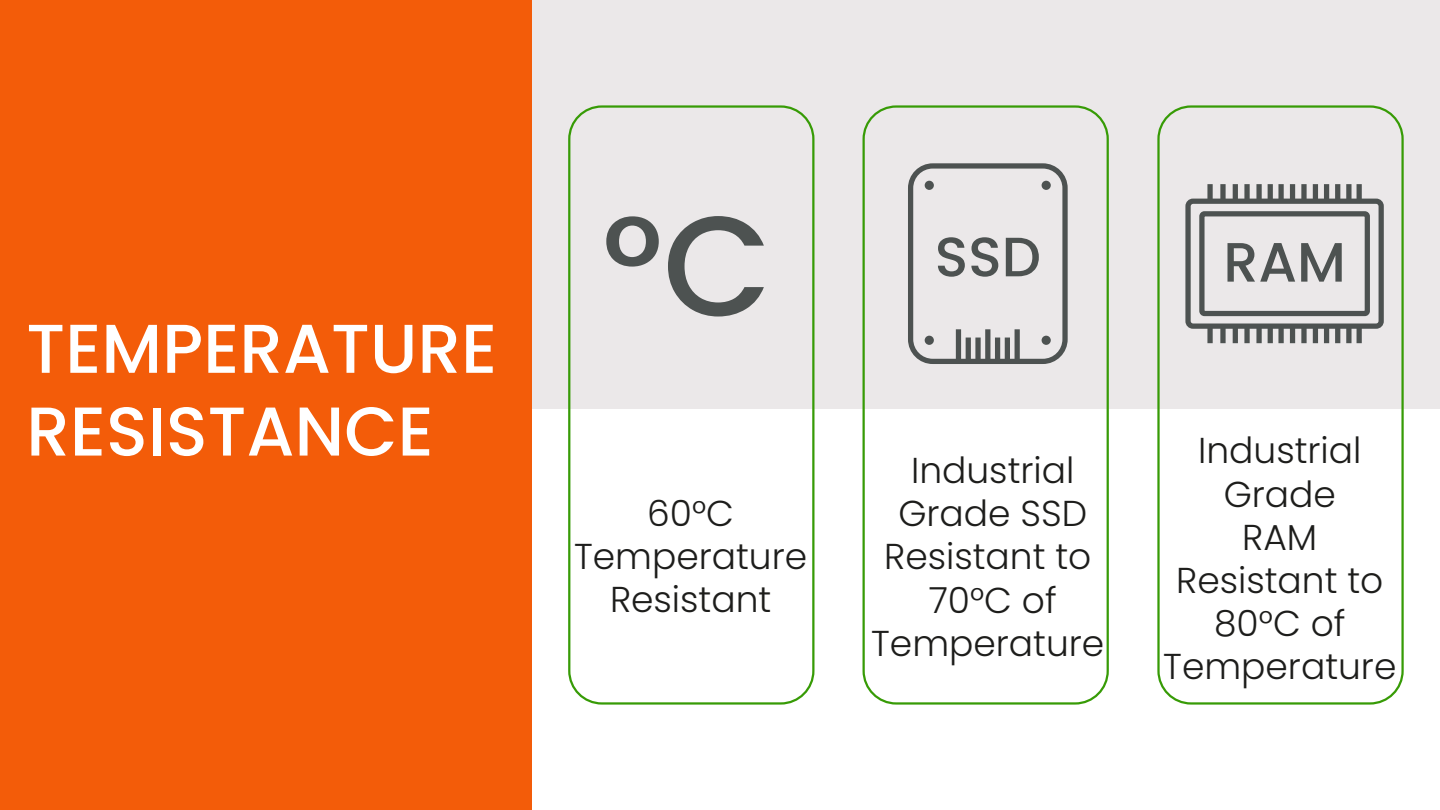
<style>
.page{position:relative;width:1440px;height:810px;background:#fff}
.page>*{position:absolute;margin:0;border:0;box-sizing:border-box;transform-origin:0 0}
.t1{font:500 141.45px "Poppins";color:#4d5251}
.t2{font:500 69px/82.8px "Poppins";color:#fff}
.t3{font:500 55.43px "Poppins";color:#4d5251}
.t4{font:300 36px/43.2px "Poppins";color:#1d1d1b;text-align:center}
</style>
<div class="page">
<div style="left:532px;top:0;width:908px;height:409px;background:#ebe8e9"></div>
<div style="left:0;top:0;width:532px;height:810px;background:#f35c09"></div>
<div style="left:568px;top:105px;width:247px;height:600px;border:2px solid #379b06;border-radius:33px"></div>
<div style="left:863px;top:105px;width:246px;height:600px;border:2px solid #379b06;border-radius:33px"></div>
<div style="left:1157px;top:105px;width:247px;height:600px;border:2px solid #379b06;border-radius:33px"></div>
<div style="left:908px;top:163px;width:160px;height:201px;border:5px solid #4d5251;border-radius:22px"></div>
<div style="left:956px;top:329px;width:5px;height:32px;background:#4d5251"></div>
<div style="left:985px;top:329px;width:5px;height:32px;background:#4d5251"></div>
<div style="left:966px;top:338px;width:5px;height:23px;background:#4d5251"></div>
<div style="left:975px;top:338px;width:6px;height:23px;background:#4d5251"></div>
<div style="left:1015px;top:329px;width:5px;height:32px;background:#4d5251"></div>
<div style="left:995px;top:338px;width:5px;height:23px;background:#4d5251"></div>
<div style="left:1005px;top:338px;width:5px;height:23px;background:#4d5251"></div>
<div style="left:925px;top:336px;width:9px;height:9px;background:#4d5251;border-radius:50%"></div>
<div style="left:1042px;top:336px;width:9px;height:9px;background:#4d5251;border-radius:50%"></div>
<div style="left:925px;top:181px;width:9px;height:9px;background:#4d5251;border-radius:50%"></div>
<div style="left:1042px;top:181px;width:9px;height:9px;background:#4d5251;border-radius:50%"></div>
<div style="left:1185px;top:199px;width:199px;height:130px;border:5px solid #4d5251;border-radius:5px"></div>
<div style="left:1199px;top:211px;width:171px;height:105px;border:5px solid #4d5251;border-radius:3px"></div>
<div style="left:1207px;top:184px;width:6px;height:17px;background:#4d5251"></div>
<div style="left:1220px;top:184px;width:6px;height:17px;background:#4d5251"></div>
<div style="left:1233px;top:184px;width:5px;height:17px;background:#4d5251"></div>
<div style="left:1244px;top:184px;width:6px;height:17px;background:#4d5251"></div>
<div style="left:1256px;top:184px;width:6px;height:17px;background:#4d5251"></div>
<div style="left:1268px;top:184px;width:5px;height:17px;background:#4d5251"></div>
<div style="left:1278px;top:184px;width:6px;height:17px;background:#4d5251"></div>
<div style="left:1290px;top:184px;width:5px;height:17px;background:#4d5251"></div>
<div style="left:1301px;top:184px;width:6px;height:17px;background:#4d5251"></div>
<div style="left:1313px;top:184px;width:5px;height:17px;background:#4d5251"></div>
<div style="left:1324px;top:184px;width:5px;height:17px;background:#4d5251"></div>
<div style="left:1335px;top:184px;width:5px;height:17px;background:#4d5251"></div>
<div style="left:1346px;top:184px;width:6px;height:17px;background:#4d5251"></div>
<div style="left:1357px;top:184px;width:5px;height:17px;background:#4d5251"></div>
<div style="left:1207px;top:326px;width:6px;height:17px;background:#4d5251"></div>
<div style="left:1220px;top:326px;width:6px;height:17px;background:#4d5251"></div>
<div style="left:1233px;top:326px;width:5px;height:17px;background:#4d5251"></div>
<div style="left:1244px;top:326px;width:6px;height:17px;background:#4d5251"></div>
<div style="left:1256px;top:326px;width:6px;height:17px;background:#4d5251"></div>
<div style="left:1268px;top:326px;width:5px;height:17px;background:#4d5251"></div>
<div style="left:1278px;top:326px;width:6px;height:17px;background:#4d5251"></div>
<div style="left:1290px;top:326px;width:5px;height:17px;background:#4d5251"></div>
<div style="left:1301px;top:326px;width:6px;height:17px;background:#4d5251"></div>
<div style="left:1313px;top:326px;width:5px;height:17px;background:#4d5251"></div>
<div style="left:1324px;top:326px;width:5px;height:17px;background:#4d5251"></div>
<div style="left:1335px;top:326px;width:5px;height:17px;background:#4d5251"></div>
<div style="left:1346px;top:326px;width:6px;height:17px;background:#4d5251"></div>
<div style="left:1357px;top:326px;width:5px;height:17px;background:#4d5251"></div>
<h2 class="t2" style="left:26px;top:308px;width:472px">TEMPERATURE<br>RESISTANCE</h2>
<h1 class="t1" style="left:602px;top:184px;width:171px">°C</h1>
<p class="t4" style="left:574px;top:492px;width:235px">60°C<br>Temperature<br>Resistant</p>
<h3 class="t3" style="left:935px;top:225px;width:108px">SSD</h3>
<h3 class="t3" style="left:1223px;top:230px;width:124px">RAM</h3>
<p class="t4" style="left:871px;top:449px;width:235px">Industrial<br>Grade SSD<br>Resistant to<br>70°C of<br>Temperature</p>
<p class="t4" style="left:1163px;top:429px;width:235px">Industrial<br>Grade<br>RAM<br>Resistant to<br>80°C of<br>Temperature</p>
</div>
